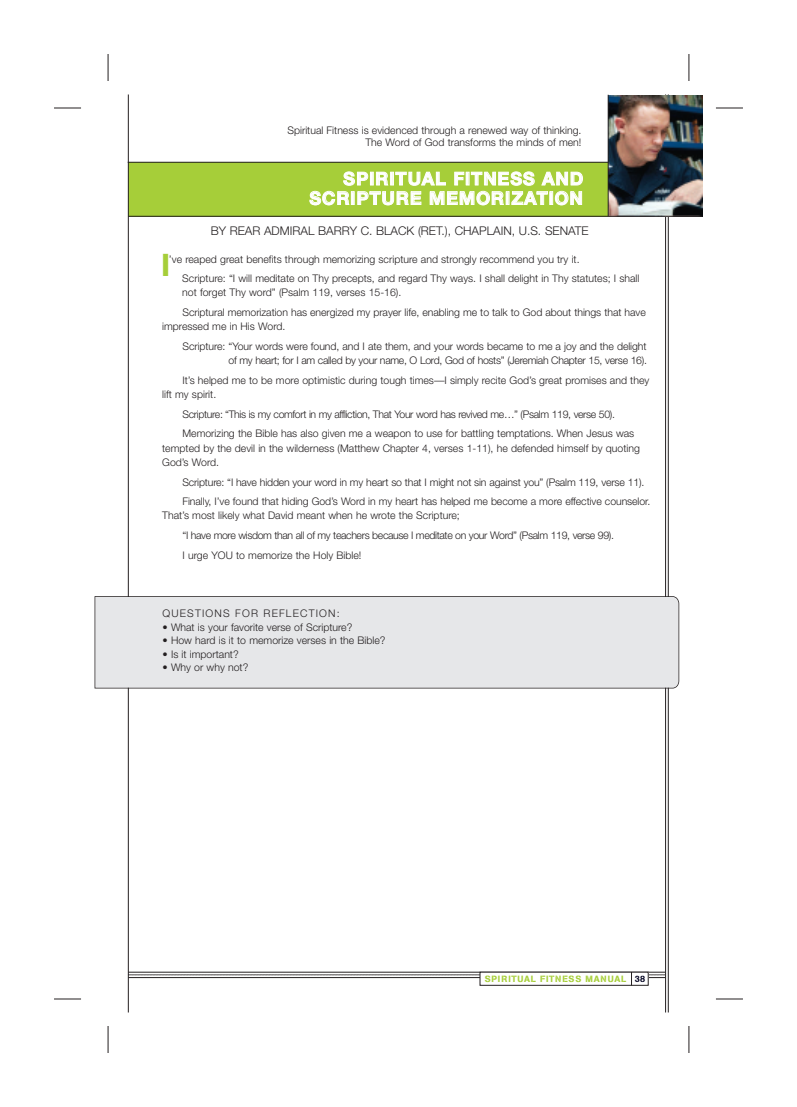
<style>
.page{position:relative;width:797px;height:1107px;background:#fff}
.page>*{position:absolute;margin:0;border:0;box-sizing:border-box;transform-origin:0 0}
.t1{font:31.35px "AG Book Stencil";color:#a6ce39}
.t2{font:700 18px/19.5px "Helvetica Neue";letter-spacing:.055em;color:#fff;text-align:right}
.t3{font:300 12px "Helvetica Neue";color:#231f20}
.t4{font:300 10.5px/19.6px "Helvetica Neue";color:#231f20}
.t5{font:300 10.5px "Helvetica Neue";letter-spacing:.11em;color:#231f20}
.t6{font:9px "AG Book Stencil";letter-spacing:.09em;color:#a6ce39}
.s1{color:#00001f}
</style>
<div class="page">
<svg style="left:108px;top:54px;width:1px;height:27px"></svg>
<svg style="left:688px;top:54px;width:1px;height:27px"></svg>
<svg style="left:108px;top:1026px;width:1px;height:27px"></svg>
<svg style="left:688px;top:1026px;width:1px;height:27px"></svg>
<svg style="left:54px;top:108px;width:27px;height:1px"></svg>
<svg style="left:716px;top:108px;width:26px;height:1px"></svg>
<svg style="left:54px;top:999px;width:27px;height:1px"></svg>
<svg style="left:716px;top:999px;width:26px;height:1px"></svg>
<hr style="left:665px;top:94px;width:1px;height:918px;background:#231f20">
<hr style="left:667px;top:94px;width:1px;height:918px;background:#231f20">
<svg style="left:129px;top:972px;width:537px;height:14px"></svg>
<div style="left:128px;top:162px;width:560px;height:54px;background:#a6ce39"></div>
<img style="left:608px;top:96px;width:94px;height:120px">
<hr style="left:128px;top:216px;width:574px;height:1px;background:#231f20">
<hr style="left:128px;top:162px;width:480px;height:1px;background:#231f20">
<hr style="left:128px;top:94px;width:1px;height:918px;background:#231f20">
<div style="left:95px;top:597px;width:577px;height:91px;background:#e6e7e9"></div>
<svg style="left:672px;top:596px;width:7px;height:92px"></svg>
<hr style="left:607px;top:95px;width:1px;height:121px;background:#231f20">
<p class="t4" style="left:287px;top:124px;width:295px;line-height:12px;text-align:right">Spiritual Fitness is evidenced through a renewed way of thinking.<br>The Word of God transforms the minds of men!</p>
<h2 class="t2" style="left:309px;top:169px;width:275px">SPIRITUAL FITNESS AND<br>SCRIPTURE MEMORIZATION</h2>
<p class="t3" style="left:211px;top:223px;width:379px">BY REAR ADMIRAL BARRY C. BLACK (RET.), CHAPLAIN, U.S. SENATE</p>
<p class="t4" style="left:182px;top:249px;width:458px;text-indent:-13px">’ve reaped great benefits through memorizing scripture and strongly recommend you try it.<br>Scripture: “I will meditate on Thy precepts, and regard Thy ways. I shall delight in Thy statutes; I shall</p>
<p class="t4" style="left:182px;top:283px;width:465px">not forget Thy word” (Psalm 119, verses 15-16).<br>Scriptural memorization has energized my prayer life, enabling me to talk to God about things that have</p>
<p class="t4" style="left:182px;top:317px;width:465px;text-indent:-20px">impressed me in His Word.<br>Scripture: “Your words were found, and I ate them, and your words became to me a joy and the delight</p>
<p class="t4" style="left:182px;top:350px;width:468px;text-align:right">of my heart; for I am called by your name, O Lord, God of hosts” (Jeremiah Chapter 15, verse 16).<br>It’s helped me to be more optimistic during tough times—I simply recite God’s great promises and they</p>
<p class="t4" style="left:182px;top:384px;width:453px;text-indent:-20px">lift my spirit.<br>Scripture: “This is my comfort in my affliction, That Your word has revived me…” (Psalm 119, verse 50).<br>Memorizing the Bible has also given me a weapon to use for battling temptations. When Jesus was</p>
<p class="t4" style="left:162px;top:441px;width:479px;line-height:14.2px">tempted by the devil in the wilderness (Matthew Chapter 4, verses 1-11), he defended himself by quoting<br>God’s Word.</p>
<p class="t4" style="left:182px;top:472px;width:469px">Scripture: “I have hidden your word in my heart so that I might not sin against you” (Psalm 119, verse 11).<br>Finally, I’ve found that hiding God’s Word in my heart has helped me become a more effective counselor.</p>
<p class="t4" style="left:182px;top:506px;width:433px;text-indent:-20px">That’s most likely what David meant when he wrote the Scripture;<br>“I have more wisdom than all of my teachers because I meditate on your Word” (Psalm 119, verse 99).<br>I urge YOU to memorize the Holy Bible!</p>
<h1 class="t1" style="left:161px;top:247px;width:10px">I</h1>
<p class="t5" style="left:162px;top:607px;width:178px">QUESTIONS FOR REFLECTION:</p>
<p class="t4" style="left:162px;top:617px;width:191px">• What is your favorite verse of Scripture?</p>
<p class="t4" style="left:162px;top:630px;width:224px">• How hard is it to memorize verses in the Bible?</p>
<p class="t4" style="left:162px;top:644px;width:78px">• Is it important?</p>
<p class="t4" style="left:162px;top:657px;width:87px">• Why or why not?</p>
<p class="t6" style="left:484px;top:974px;width:162px">SPIRITUAL FITNESS MANUAL <span class="s1">38</span></p>
</div>
